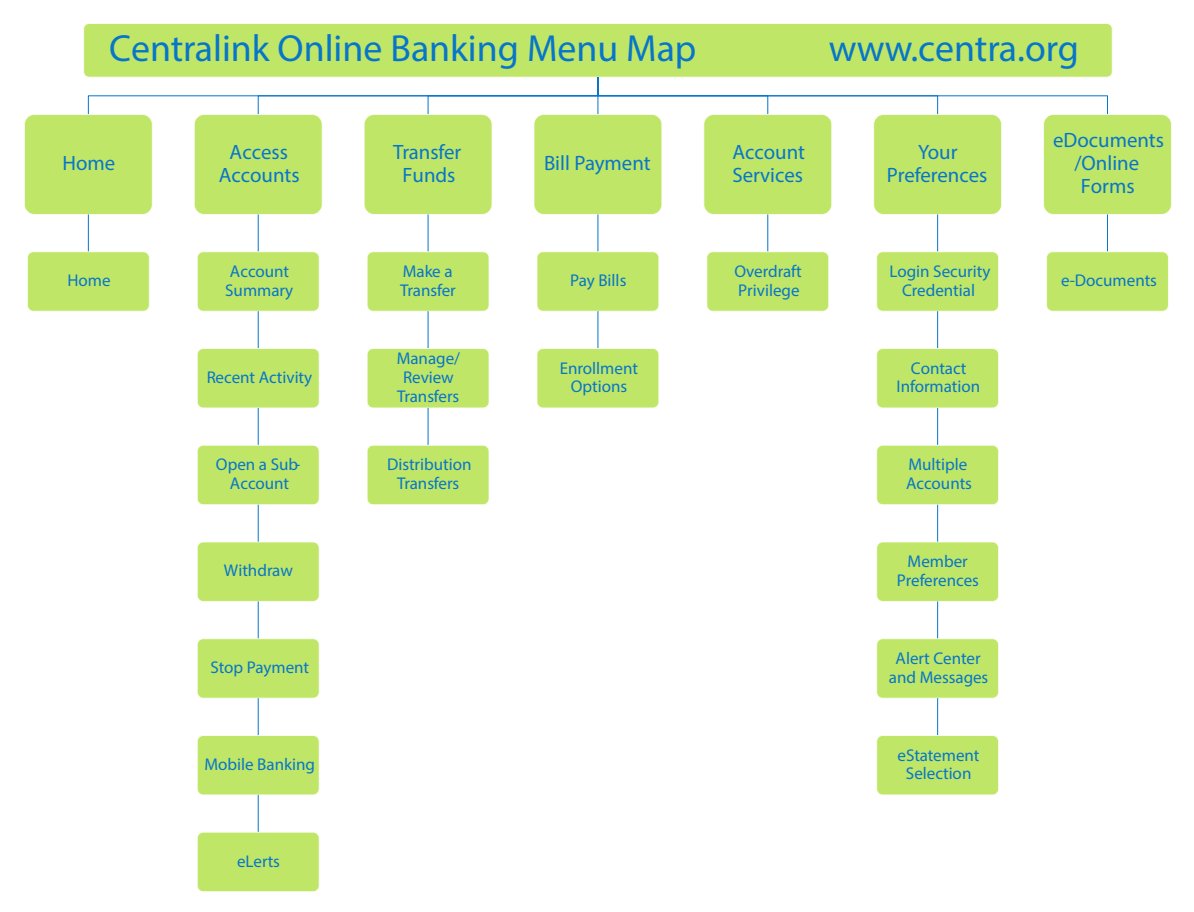
<style>
.page{position:relative;width:1194px;height:912px;background:#fff}
.page>*{position:absolute;margin:0;border:0;box-sizing:border-box;transform-origin:0 0}
.t1{font:37.8px "Myriad Pro";color:#0775c9}
.t2{font:20.82px/22.9px "Myriad Pro";color:#0775c9;text-align:center}
.t3{font:16.97px/18.7px "Myriad Pro";color:#0775c9;text-align:center}
</style>
<div class="page">
<div style="left:84px;top:24px;width:1028px;height:53px;background:#bfe666;border-radius:5px"></div>
<div style="left:83px;top:23px;width:1029px;height:55px;border:1px solid #fff;border-radius:5px"></div>
<div style="left:24px;top:114px;width:128px;height:100px;background:#bfe666;border-radius:10px"></div>
<div style="left:24px;top:114px;width:129px;height:101px;border:1px solid #fff;border-radius:10px"></div>
<hr style="left:88px;top:214px;width:1px;height:38px;background:#0775c9">
<div style="left:27px;top:252px;width:122px;height:59px;background:#bfe666;border-radius:6px"></div>
<div style="left:27px;top:251px;width:123px;height:60px;border:1px solid #fff;border-radius:6px"></div>
<div style="left:194px;top:114px;width:128px;height:100px;background:#bfe666;border-radius:10px"></div>
<div style="left:194px;top:114px;width:128px;height:101px;border:1px solid #fff;border-radius:10px"></div>
<hr style="left:258px;top:214px;width:1px;height:38px;background:#0775c9">
<div style="left:197px;top:252px;width:122px;height:59px;background:#bfe666;border-radius:6px"></div>
<div style="left:197px;top:251px;width:122px;height:60px;border:1px solid #fff;border-radius:6px"></div>
<hr style="left:258px;top:311px;width:1px;height:37px;background:#0775c9">
<div style="left:197px;top:348px;width:122px;height:60px;background:#bfe666;border-radius:6px"></div>
<div style="left:197px;top:348px;width:122px;height:60px;border:1px solid #fff;border-radius:6px"></div>
<hr style="left:258px;top:408px;width:1px;height:37px;background:#0775c9">
<div style="left:197px;top:445px;width:122px;height:59px;background:#bfe666;border-radius:6px"></div>
<div style="left:197px;top:444px;width:122px;height:61px;border:1px solid #fff;border-radius:6px"></div>
<hr style="left:258px;top:504px;width:1px;height:38px;background:#0775c9">
<div style="left:197px;top:542px;width:122px;height:59px;background:#bfe666;border-radius:6px"></div>
<div style="left:197px;top:541px;width:122px;height:60px;border:1px solid #fff;border-radius:6px"></div>
<hr style="left:258px;top:601px;width:1px;height:37px;background:#0775c9">
<div style="left:197px;top:638px;width:122px;height:60px;background:#bfe666;border-radius:6px"></div>
<div style="left:197px;top:638px;width:122px;height:60px;border:1px solid #fff;border-radius:6px"></div>
<hr style="left:258px;top:698px;width:1px;height:37px;background:#0775c9">
<div style="left:197px;top:735px;width:122px;height:59px;background:#bfe666;border-radius:6px"></div>
<div style="left:197px;top:734px;width:122px;height:61px;border:1px solid #fff;border-radius:6px"></div>
<hr style="left:258px;top:794px;width:1px;height:38px;background:#0775c9">
<div style="left:197px;top:832px;width:122px;height:59px;background:#bfe666;border-radius:6px"></div>
<div style="left:197px;top:831px;width:122px;height:60px;border:1px solid #fff;border-radius:6px"></div>
<div style="left:364px;top:114px;width:128px;height:100px;background:#bfe666;border-radius:10px"></div>
<div style="left:363px;top:114px;width:129px;height:101px;border:1px solid #fff;border-radius:10px"></div>
<hr style="left:427px;top:214px;width:1px;height:38px;background:#0775c9">
<div style="left:367px;top:252px;width:122px;height:59px;background:#bfe666;border-radius:6px"></div>
<div style="left:366px;top:251px;width:123px;height:60px;border:1px solid #fff;border-radius:6px"></div>
<hr style="left:427px;top:311px;width:1px;height:37px;background:#0775c9">
<div style="left:367px;top:348px;width:122px;height:60px;background:#bfe666;border-radius:6px"></div>
<div style="left:366px;top:348px;width:123px;height:60px;border:1px solid #fff;border-radius:6px"></div>
<hr style="left:427px;top:408px;width:1px;height:37px;background:#0775c9">
<div style="left:367px;top:445px;width:122px;height:59px;background:#bfe666;border-radius:6px"></div>
<div style="left:366px;top:444px;width:123px;height:61px;border:1px solid #fff;border-radius:6px"></div>
<div style="left:534px;top:114px;width:127px;height:100px;background:#bfe666;border-radius:10px"></div>
<div style="left:533px;top:114px;width:129px;height:101px;border:1px solid #fff;border-radius:10px"></div>
<hr style="left:597px;top:214px;width:1px;height:38px;background:#0775c9">
<div style="left:537px;top:252px;width:121px;height:59px;background:#bfe666;border-radius:6px"></div>
<div style="left:536px;top:251px;width:123px;height:60px;border:1px solid #fff;border-radius:6px"></div>
<hr style="left:597px;top:311px;width:1px;height:37px;background:#0775c9">
<div style="left:537px;top:348px;width:121px;height:60px;background:#bfe666;border-radius:6px"></div>
<div style="left:536px;top:348px;width:123px;height:60px;border:1px solid #fff;border-radius:6px"></div>
<div style="left:703px;top:114px;width:128px;height:100px;background:#bfe666;border-radius:10px"></div>
<div style="left:703px;top:114px;width:129px;height:101px;border:1px solid #fff;border-radius:10px"></div>
<hr style="left:767px;top:214px;width:1px;height:38px;background:#0775c9">
<div style="left:706px;top:252px;width:122px;height:59px;background:#bfe666;border-radius:6px"></div>
<div style="left:706px;top:251px;width:123px;height:60px;border:1px solid #fff;border-radius:6px"></div>
<div style="left:873px;top:114px;width:128px;height:100px;background:#bfe666;border-radius:10px"></div>
<div style="left:873px;top:114px;width:128px;height:101px;border:1px solid #fff;border-radius:10px"></div>
<hr style="left:937px;top:214px;width:1px;height:38px;background:#0775c9">
<div style="left:876px;top:252px;width:122px;height:59px;background:#bfe666;border-radius:6px"></div>
<div style="left:876px;top:251px;width:122px;height:60px;border:1px solid #fff;border-radius:6px"></div>
<hr style="left:937px;top:311px;width:1px;height:37px;background:#0775c9">
<div style="left:876px;top:348px;width:122px;height:60px;background:#bfe666;border-radius:6px"></div>
<div style="left:876px;top:348px;width:122px;height:60px;border:1px solid #fff;border-radius:6px"></div>
<hr style="left:937px;top:408px;width:1px;height:37px;background:#0775c9">
<div style="left:876px;top:445px;width:122px;height:59px;background:#bfe666;border-radius:6px"></div>
<div style="left:876px;top:444px;width:122px;height:61px;border:1px solid #fff;border-radius:6px"></div>
<hr style="left:937px;top:504px;width:1px;height:38px;background:#0775c9">
<div style="left:876px;top:542px;width:122px;height:59px;background:#bfe666;border-radius:6px"></div>
<div style="left:876px;top:541px;width:122px;height:60px;border:1px solid #fff;border-radius:6px"></div>
<hr style="left:937px;top:601px;width:1px;height:37px;background:#0775c9">
<div style="left:876px;top:638px;width:122px;height:60px;background:#bfe666;border-radius:6px"></div>
<div style="left:876px;top:638px;width:122px;height:60px;border:1px solid #fff;border-radius:6px"></div>
<hr style="left:937px;top:698px;width:1px;height:37px;background:#0775c9">
<div style="left:876px;top:735px;width:122px;height:59px;background:#bfe666;border-radius:6px"></div>
<div style="left:876px;top:734px;width:122px;height:61px;border:1px solid #fff;border-radius:6px"></div>
<svg style="left:87px;top:76px;width:1021px;height:39px"></svg>
<div style="left:1043px;top:114px;width:128px;height:100px;background:#bfe666;border-radius:10px"></div>
<div style="left:1042px;top:114px;width:129px;height:101px;border:1px solid #fff;border-radius:10px"></div>
<hr style="left:1106px;top:214px;width:1px;height:38px;background:#0775c9">
<div style="left:1046px;top:252px;width:122px;height:59px;background:#bfe666;border-radius:6px"></div>
<div style="left:1045px;top:251px;width:123px;height:60px;border:1px solid #fff;border-radius:6px"></div>
<h1 class="t1" style="left:109px;top:25px;width:588px">Centralink Online Banking Menu Map</h1>
<h1 class="t1" style="left:828px;top:25px;width:252px">www.centra.org</h1>
<p class="t2" style="left:62px;top:151px;width:54px">Home</p>
<p class="t3" style="left:67px;top:271px;width:45px">Home</p>
<p class="t2" style="left:219px;top:140px;width:82px">Access<br>Accounts</p>
<p class="t3" style="left:225px;top:261px;width:70px;text-align:left">Account<br>Summary</p>
<p class="t3" style="left:207px;top:367px;width:107px">Recent Activity</p>
<p class="t3" style="left:216px;top:455px;width:86px">Open a Sub-<br>Account</p>
<p class="t3" style="left:224px;top:561px;width:70px">Withdraw</p>
<p class="t3" style="left:210px;top:657px;width:100px">Stop Payment</p>
<p class="t3" style="left:204px;top:754px;width:112px">Mobile Banking</p>
<p class="t3" style="left:237px;top:851px;width:45px">eLerts</p>
<p class="t2" style="left:393px;top:140px;width:70px">Transfer<br>Funds</p>
<p class="t3" style="left:400px;top:261px;width:57px;text-align:left">Make a<br>Transfer</p>
<p class="t3" style="left:396px;top:349px;width:65px">Manage/<br>Review<br>Transfers</p>
<p class="t3" style="left:387px;top:455px;width:86px">Distribution<br>Transfers</p>
<p class="t2" style="left:544px;top:151px;width:108px">Bill Payment</p>
<p class="t3" style="left:570px;top:271px;width:58px">Pay Bills</p>
<p class="t3" style="left:559px;top:358px;width:80px">Enrollment<br>Options</p>
<p class="t2" style="left:732px;top:140px;width:74px;text-align:left">Account<br>Services</p>
<p class="t3" style="left:734px;top:261px;width:69px;text-align:left">Overdraft<br>Privilege</p>
<p class="t2" style="left:886px;top:140px;width:102px">Your<br>Preferences</p>
<p class="t3" style="left:889px;top:261px;width:103px">Login Security<br>Credential</p>
<p class="t3" style="left:896px;top:358px;width:85px">Contact<br>Information</p>
<p class="t3" style="left:905px;top:455px;width:67px;text-align:left">Multiple<br>Accounts</p>
<p class="t3" style="left:896px;top:551px;width:84px">Member<br>Preferences</p>
<p class="t3" style="left:888px;top:648px;width:101px">Alert Center and Messages</p>
<p class="t3" style="left:897px;top:745px;width:83px">eStatement<br>Selection</p>
<p class="t2" style="left:1053px;top:129px;width:112px">eDocuments /Online<br>Forms</p>
<p class="t3" style="left:1061px;top:271px;width:97px">e-Documents</p>
</div>
